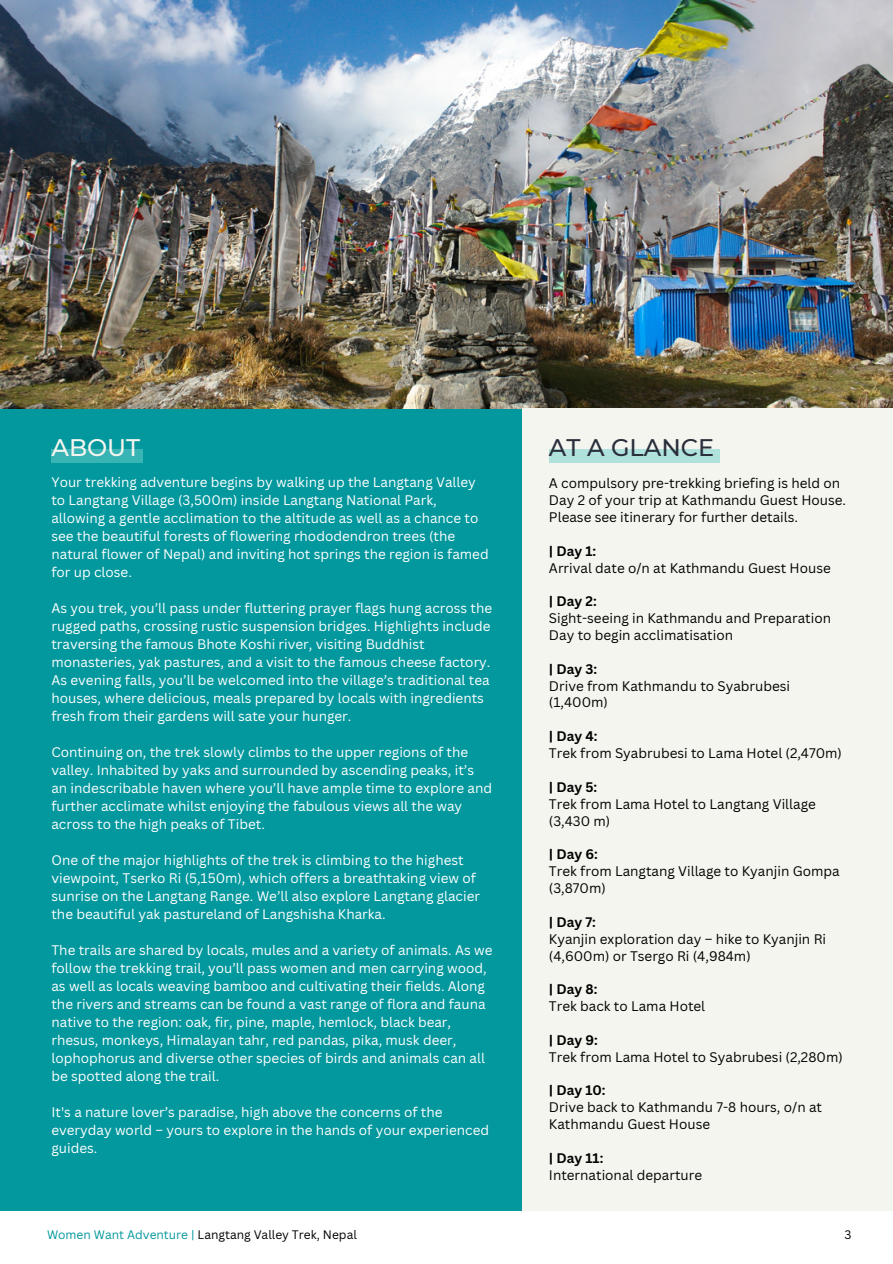
<style>
.page{position:relative;width:893px;height:1264px;background:#fff}
.page>*{position:absolute;margin:0;border:0;box-sizing:border-box;transform-origin:0 0}
.t1{font:500 24px "Montserrat";color:#2a2f3c}
.t2{font:500 24px "Montserrat";color:#f5f5ef}
.t3{font:13.5px/18px "Canva Sans";color:#fff}
.t4{font:13.5px/16.8px "Canva Sans";color:#000}
.t5{font:700 13.5px "Canva Sans";color:#000}
.t6{font:12px "Canva Sans";color:#000}
.s1{color:#03989e}
</style>
<div class="page">
<div style="left:0;top:408px;width:549px;height:803px;background:#03989e"></div>
<div style="left:51px;top:449px;width:91px;height:13px;background:#38b4b4"></div>
<img style="left:0;top:0;width:892px;height:408px">
<div style="left:522px;top:408px;width:370px;height:803px;background:#f5f5ef"></div>
<div style="left:549px;top:449px;width:170px;height:13px;background:#afe2dc"></div>
<p class="t2" style="left:51px;top:433px;width:90px">ABOUT</p>
<p class="t3" style="left:51px;top:473px;width:439px">Your trekking adventure begins by walking up the Langtang Valley to Langtang Village (3,500m) inside Langtang National Park, allowing a gentle acclimation to the altitude as well as a chance to see the beautiful forests of flowering rhododendron trees (the natural flower of Nepal) and inviting hot springs the region is famed for up close.</p>
<p class="t3" style="left:51px;top:599px;width:442px">As you trek, you’ll pass under fluttering prayer flags hung across the rugged paths, crossing rustic suspension bridges. Highlights include traversing the famous Bhote Koshi river, visiting Buddhist monasteries, yak pastures, and a visit to the famous cheese factory.<br>As evening falls, you’ll be welcomed into the village’s traditional tea houses, where delicious, meals prepared by locals with ingredients fresh from their gardens will sate your hunger.</p>
<p class="t3" style="left:51px;top:743px;width:442px">Continuing on, the trek slowly climbs to the upper regions of the valley. Inhabited by yaks and surrounded by ascending peaks, it’s an indescribable haven where you’ll have ample time to explore and further acclimate whilst enjoying the fabulous views all the way across to the high peaks of Tibet.</p>
<p class="t3" style="left:51px;top:851px;width:430px">One of the major highlights of the trek is climbing to the highest viewpoint, Tserko Ri (5,150m), which offers a breathtaking view of sunrise on the Langtang Range. We’ll also explore Langtang glacier the beautiful yak pastureland of Langshisha Kharka.</p>
<p class="t3" style="left:51px;top:941px;width:442px">The trails are shared by locals, mules and a variety of animals. As we follow the trekking trail, you’ll pass women and men carrying wood, as well as locals weaving bamboo and cultivating their fields. Along the rivers and streams can be found a vast range of flora and fauna native to the region: oak, fir, pine, maple, hemlock, black bear, rhesus, monkeys, Himalayan tahr, red pandas, pika, musk deer, lophophorus and diverse other species of birds and animals can all be spotted along the trail.</p>
<p class="t3" style="left:51px;top:1102px;width:439px">It's a nature lover’s paradise, high above the concerns of the everyday world – yours to explore in the hands of your experienced guides.</p>
<p class="t1" style="left:549px;top:433px;width:167px">AT A GLANCE</p>
<p class="t4" style="left:549px;top:474px;width:299px">A compulsory pre-trekking briefing is held on<br>Day 2 of your trip at Kathmandu Guest House.<br>Please see itinerary for further details.</p>
<p class="t5" style="left:549px;top:541px;width:49px">| Day 1:</p>
<p class="t4" style="left:549px;top:559px;width:283px">Arrival date o/n at Kathmandu Guest House</p>
<p class="t5" style="left:549px;top:592px;width:49px">| Day 2:</p>
<p class="t4" style="left:549px;top:609px;width:283px">Sight-seeing in Kathmandu and Preparation<br>Day to begin acclimatisation</p>
<p class="t5" style="left:549px;top:659px;width:50px">| Day 3:</p>
<p class="t4" style="left:549px;top:677px;width:243px">Drive from Kathmandu to Syabrubesi (1,400m)</p>
<p class="t5" style="left:549px;top:726px;width:50px">| Day 4:</p>
<p class="t4" style="left:549px;top:744px;width:294px">Trek from Syabrubesi to Lama Hotel (2,470m)</p>
<p class="t5" style="left:549px;top:777px;width:50px">| Day 5:</p>
<p class="t4" style="left:549px;top:795px;width:268px">Trek from Lama Hotel to Langtang Village (3,430 m)</p>
<p class="t5" style="left:549px;top:844px;width:50px">| Day 6:</p>
<p class="t4" style="left:549px;top:862px;width:292px">Trek from Langtang Village to Kyanjin Gompa (3,870m)</p>
<p class="t5" style="left:549px;top:912px;width:49px">| Day 7:</p>
<p class="t4" style="left:549px;top:930px;width:279px">Kyanjin exploration day – hike to Kyanjin Ri (4,600m) or Tsergo Ri (4,984m)</p>
<p class="t5" style="left:549px;top:979px;width:50px">| Day 8:</p>
<p class="t4" style="left:549px;top:997px;width:158px">Trek back to Lama Hotel</p>
<p class="t5" style="left:549px;top:1030px;width:50px">| Day 9:</p>
<p class="t4" style="left:549px;top:1048px;width:295px">Trek from Lama Hotel to Syabrubesi (2,280m)</p>
<p class="t5" style="left:549px;top:1081px;width:58px">| Day 10:</p>
<p class="t4" style="left:549px;top:1098px;width:275px">Drive back to Kathmandu 7-8 hours, o/n at<br>Kathmandu Guest House</p>
<p class="t5" style="left:549px;top:1148px;width:56px">| Day 11:</p>
<p class="t4" style="left:549px;top:1166px;width:155px">International departure</p>
<p class="t6" style="left:47px;top:1225px;width:311px"><span class="s1">Women Want Adventure |</span> Langtang Valley Trek, Nepal</p>
<p class="t6" style="left:844px;top:1225px;width:8px">3</p>
</div>
